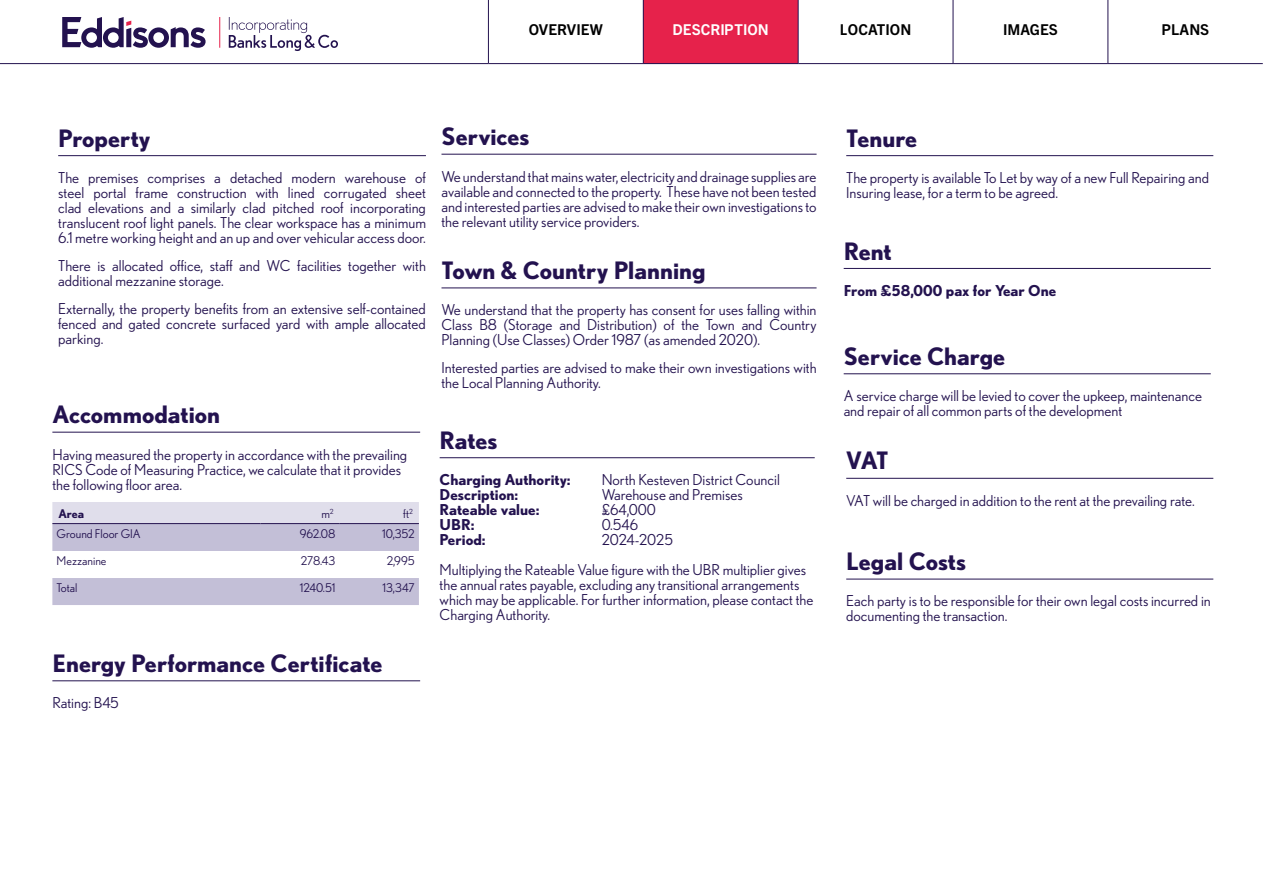
<style>
.page{position:relative;width:1263px;height:893px;background:#fff}
.page>*{position:absolute;margin:0;border:0;box-sizing:border-box;transform-origin:0 0}
.t1{font:700 24px "Nobel";color:#23124f}
.t2{font:15px/15px "Nobel";color:#23124f}
.t3{font:700 15px "Nobel";color:#23124f}
.t4{font:700 15px "Trade Gothic Next LT Pro";color:#000}
.t5{font:700 15px "Trade Gothic Next LT Pro";color:#fff}
.t6{font:12px "Nobel";color:#23124f}
.t7{font:700 12px "Nobel";color:#23124f}
</style>
<div class="page">
<hr style="left:440px;top:457px;width:375px;height:1px;background:#23124f">
<hr style="left:441px;top:288px;width:375px;height:1px;background:#23124f">
<hr style="left:441px;top:154px;width:375px;height:1px;background:#23124f">
<hr style="left:58px;top:155px;width:368px;height:1px;background:#23124f">
<hr style="left:52px;top:432px;width:368px;height:1px;background:#23124f">
<svg style="left:52px;top:502px;width:367px;height:103px"></svg>
<hr style="left:52px;top:523px;width:208px;height:1px;background:#23124f">
<hr style="left:260px;top:523px;width:80px;height:1px;background:#23124f">
<hr style="left:340px;top:523px;width:79px;height:1px;background:#23124f">
<hr style="left:52px;top:680px;width:368px;height:1px;background:#23124f">
<hr style="left:846px;top:579px;width:367px;height:1px;background:#23124f">
<hr style="left:846px;top:155px;width:367px;height:1px;background:#23124f">
<hr style="left:844px;top:268px;width:367px;height:1px;background:#23124f">
<hr style="left:846px;top:478px;width:367px;height:1px;background:#23124f">
<hr style="left:844px;top:373px;width:367px;height:1px;background:#23124f">
<hr style="left:0;top:63px;width:488px;height:1px;background:#23124f">
<hr style="left:1108px;top:63px;width:155px;height:1px;background:#23124f">
<hr style="left:488px;top:63px;width:155px;height:1px;background:#23124f">
<div style="left:488px;top:0;width:118px;height:64px;background:#fff"></div>
<svg style="left:607px;top:0;width:118px;height:64px;fill:#e6224b"></svg>
<svg style="left:725px;top:0;width:119px;height:64px;fill:#e6224b"></svg>
<div style="left:1080px;top:0;width:119px;height:64px;background:#fff"></div>
<svg style="left:62px;top:17px;width:144px;height:31px"></svg>
<hr style="left:219px;top:17px;width:1px;height:31px;background:#e6224b">
<svg style="left:229px;top:17px;width:109px;height:34px"></svg>
<p class="t4" style="left:529px;top:19px;width:76px">OVERVIEW</p>
<p class="t5" style="left:673px;top:19px;width:98px">DESCRI PTION</p>
<p class="t4" style="left:840px;top:19px;width:61px">LOCATION</p>
<p class="t4" style="left:1003px;top:19px;width:56px">IMAGES</p>
<p class="t4" style="left:1162px;top:19px;width:49px">PLANS</p>
<h1 class="t1" style="left:58px;top:124px;width:94px">Property</h1>
<p class="t2" style="left:58px;top:170px;width:369px;text-align:justify">The premises comprises a detached modern warehouse of steel portal frame construction with lined corrugated sheet clad elevations and a similarly clad pitched roof incorporating translucent roof light panels. The clear workspace has a minimum 6.1 metre working height and an up and over vehicular access door.</p>
<p class="t2" style="left:58px;top:258px;width:369px">There is allocated office, staff and WC facilities together with additional mezzanine storage.</p>
<p class="t2" style="left:58px;top:300px;width:369px;text-align:justify">Externally, the property benefits from an extensive self-contained fenced and gated concrete surfaced yard with ample allocated parking.</p>
<h1 class="t1" style="left:52px;top:400px;width:169px">Accommodation</h1>
<p class="t2" style="left:52px;top:446px;width:356px">Having measured the property in accordance with the prevailing<br>RICS Code of Measuring Practice, we calculate that it provides the following floor area.</p>
<p class="t7" style="left:58px;top:506px;width:27px">Area</p>
<p class="t6" style="left:321px;top:506px;width:14px">m<sup>2</sup></p>
<p class="t6" style="left:403px;top:506px;width:11px">ft<sup>2</sup></p>
<p class="t6" style="left:57px;top:527px;width:86px">Ground Floor GIA</p>
<p class="t6" style="left:300px;top:527px;width:37px">962.08</p>
<p class="t6" style="left:382px;top:527px;width:34px">10,352</p>
<p class="t6" style="left:57px;top:554px;width:51px">Mezzanine</p>
<p class="t6" style="left:301px;top:554px;width:36px">278.43</p>
<p class="t6" style="left:387px;top:554px;width:29px">2,995</p>
<p class="t6" style="left:57px;top:581px;width:22px">Total</p>
<p class="t6" style="left:300px;top:581px;width:37px">1240.51</p>
<p class="t6" style="left:383px;top:581px;width:34px">13,347</p>
<h1 class="t1" style="left:52px;top:649px;width:332px">Energy Performance Certificate</h1>
<p class="t2" style="left:52px;top:695px;width:68px">Rating: B45</p>
<h1 class="t1" style="left:441px;top:122px;width:90px">Services</h1>
<p class="t2" style="left:441px;top:169px;width:377px;text-align:justify">We understand that mains water, electricity and drainage supplies are available and connected to the property. These have not been tested and interested parties are advised to make their own investigations to the relevant utility service providers.</p>
<h1 class="t1" style="left:441px;top:256px;width:266px">Town &amp; Country Planning</h1>
<p class="t2" style="left:441px;top:302px;width:377px;text-align:justify">We understand that the property has consent for uses falling within Class B8 (Storage and Distribution) of the Town and Country Planning (Use Classes) Order 1987 (as amended 2020).</p>
<p class="t2" style="left:441px;top:360px;width:377px">Interested parties are advised to make their own investigations with the Local Planning Authority.</p>
<h1 class="t1" style="left:440px;top:426px;width:59px">Rates</h1>
<p class="t3" style="left:440px;top:471px;width:133px">Charging Authority:</p>
<p class="t2" style="left:602px;top:472px;width:180px">North Kesteven District Council</p>
<p class="t3" style="left:440px;top:486px;width:80px">Description:</p>
<p class="t2" style="left:602px;top:487px;width:143px">Warehouse and Premises</p>
<p class="t3" style="left:440px;top:501px;width:101px">Rateable value:</p>
<p class="t2" style="left:602px;top:502px;width:56px">£64,000</p>
<p class="t3" style="left:440px;top:516px;width:36px">UBR:</p>
<p class="t2" style="left:602px;top:517px;width:38px">0.546</p>
<p class="t3" style="left:440px;top:531px;width:47px">Period:</p>
<p class="t2" style="left:440px;top:525px;width:368px;line-height:30px;text-indent:162px">2024-2025<br>Multiplying the Rateable Value figure with the UBR multiplier gives</p>
<p class="t2" style="left:440px;top:577px;width:375px">the annual rates payable, excluding any transitional arrangements which may be applicable. For further information, please contact the<br>Charging Authority.</p>
<h1 class="t1" style="left:846px;top:124px;width:72px">Tenure</h1>
<p class="t2" style="left:846px;top:170px;width:364px">The property is available To Let by way of a new Full Repairing and<br>Insuring lease, for a term to be agreed.</p>
<h1 class="t1" style="left:844px;top:237px;width:50px">Rent</h1>
<p class="t3" style="left:844px;top:281px;width:214px">From £58,000 pax for Year One</p>
<h1 class="t1" style="left:844px;top:342px;width:163px">Service Charge</h1>
<p class="t2" style="left:844px;top:388px;width:360px">A service charge will be levied to cover the upkeep, maintenance and repair of all common parts of the development</p>
<h1 class="t1" style="left:846px;top:446px;width:44px">VAT</h1>
<p class="t2" style="left:846px;top:493px;width:350px">VAT will be charged in addition to the rent at the prevailing rate.</p>
<h1 class="t1" style="left:846px;top:547px;width:121px">Legal Costs</h1>
<p class="t2" style="left:846px;top:593px;width:366px">Each party is to be responsible for their own legal costs incurred in documenting the transaction.</p>
</div>
